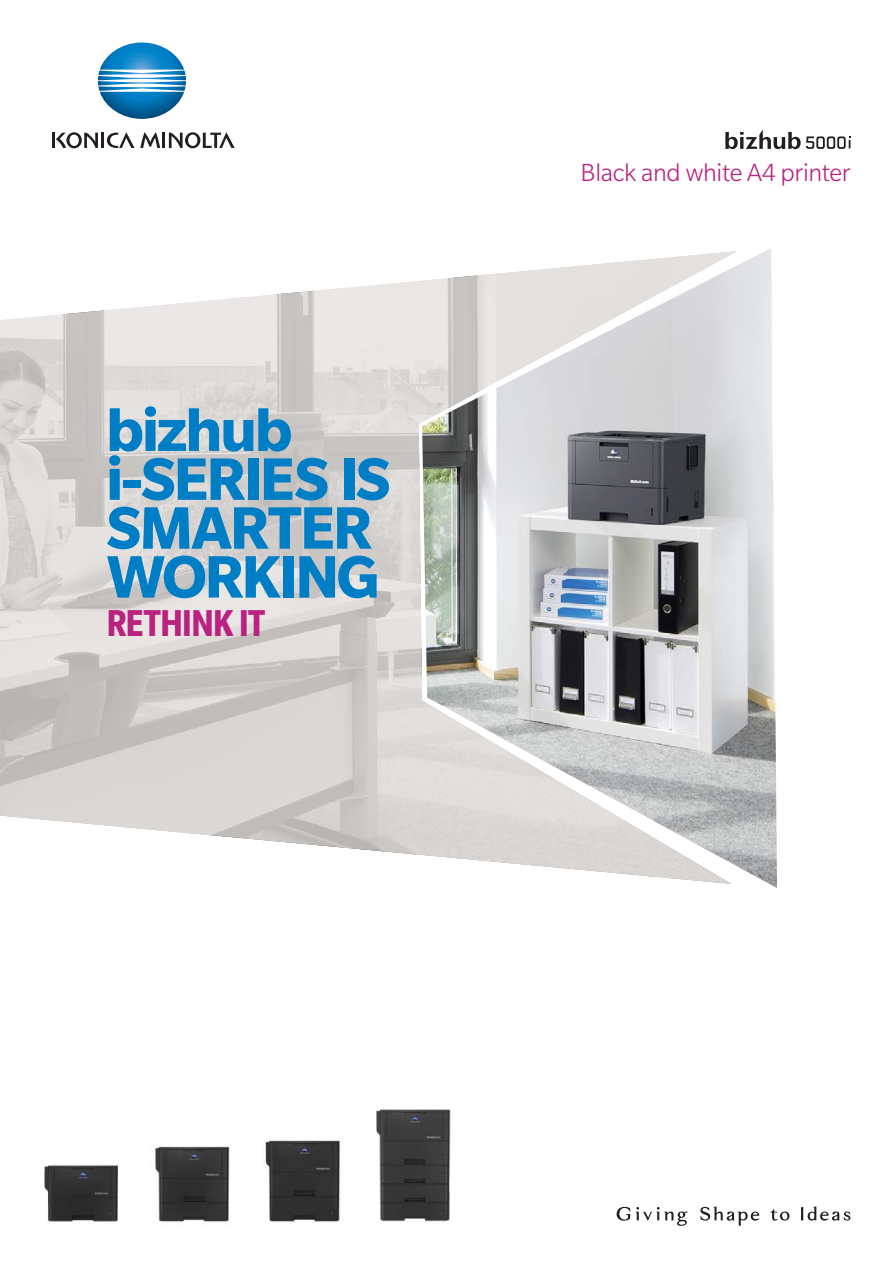
<style>
.page{position:relative;width:893px;height:1263px;background:#fff}
.page>*{position:absolute;margin:0;border:0;box-sizing:border-box;transform-origin:0 0}
.t1{font:700 65.25px/48.9px "Slate Pro";letter-spacing:-.03em;color:#007ec5}
.t2{font:700 condensed 40.8px "Slate Pro";letter-spacing:-.03em;color:#ba2280}
.t3{font:300 27px "Slate Pro";letter-spacing:-.015em;color:#ba2280}
</style>
<div class="page">
<svg style="left:725px;top:129px;width:125px;height:20px"></svg>
<img style="left:737px;top:248px;width:40px;height:640px">
<svg style="left:0;top:251px;width:737px;height:633px"></svg>
<div style="left:60px;top:360px;width:379px;height:328px;background:#fff;opacity:.1"></div>
<img style="left:44px;top:1165px;width:74px;height:57px">
<img style="left:264px;top:1140px;width:79px;height:82px">
<img style="left:155px;top:1146px;width:75px;height:76px">
<img style="left:376px;top:1109px;width:75px;height:113px">
<img style="left:98px;top:43px;width:88px;height:76px">
<hr style="left:52px;top:133px;width:3px;height:15px;background:#231f20">
<hr style="left:101px;top:133px;width:3px;height:15px;background:#231f20">
<hr style="left:162px;top:133px;width:3px;height:15px;background:#231f20">
<svg style="left:56px;top:132px;width:42px;height:16px"></svg>
<svg style="left:169px;top:132px;width:66px;height:16px"></svg>
<svg style="left:107px;top:132px;width:53px;height:16px"></svg>
<svg style="left:700px;top:1206px;width:59px;height:20px"></svg>
<svg style="left:801px;top:1206px;width:49px;height:14px"></svg>
<svg style="left:617px;top:1207px;width:13px;height:14px"></svg>
<svg style="left:636px;top:1207px;width:51px;height:19px"></svg>
<svg style="left:770px;top:1209px;width:20px;height:12px"></svg>
<p class="t1" style="left:106px;top:405px;width:286px">bizhub i-SERIES IS<br>SMARTER<br>WORKING</p>
<p class="t2" style="left:106px;top:601px;width:160px">RETHINK IT</p>
<p class="t3" style="left:580px;top:159px;width:271px">Black and white A4 printer</p>
</div>
